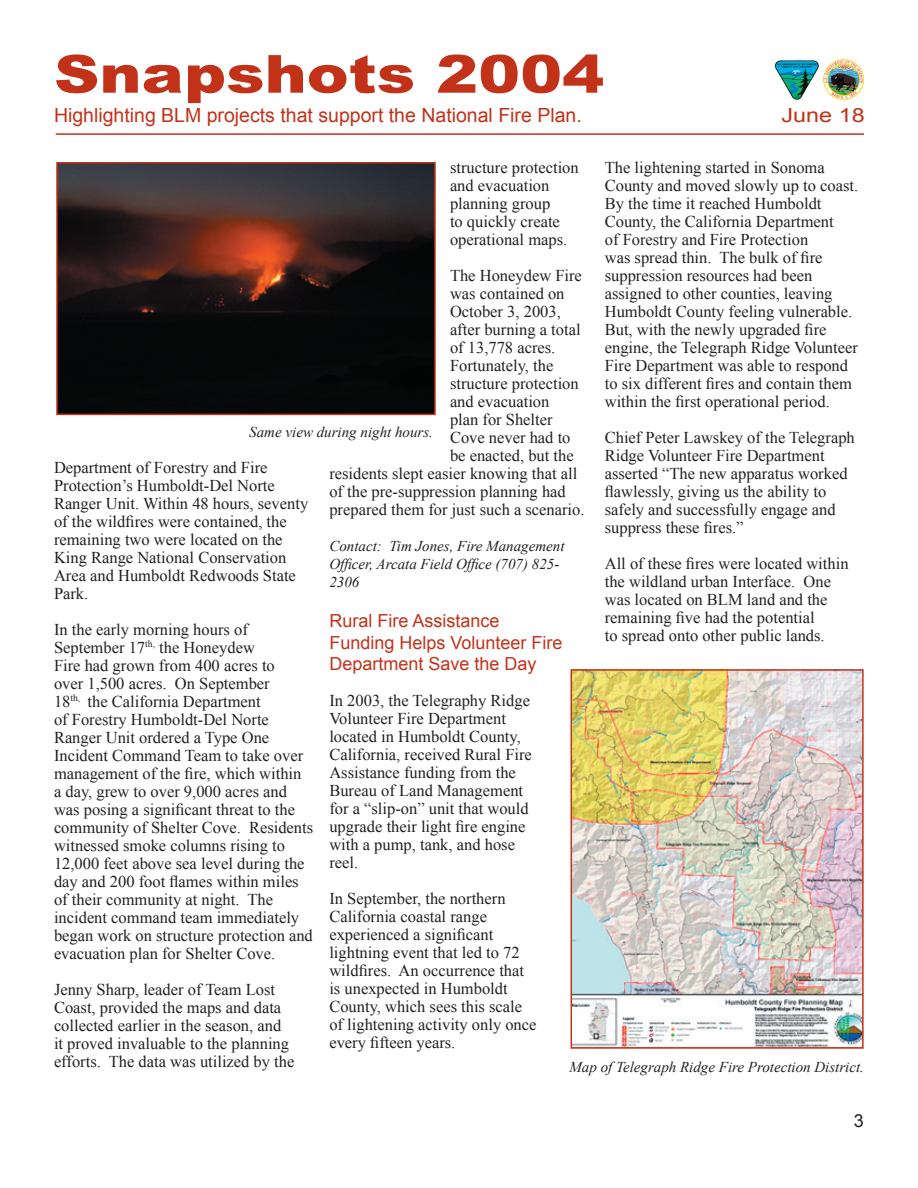
<style>
.page{position:relative;width:918px;height:1188px;background:#fff}
.page>*{position:absolute;margin:0;border:0;box-sizing:border-box;transform-origin:0 0}
.t1{font:900 52.5px "Arial";color:#c23219;scale:1.2 1}
.t2{font:19.5px "Arial";color:#c23219}
.t3{font:19.5px "Arial";color:#c23219;scale:1.2 1}
.t4{font:18px/21.6px "Arial";color:#c23219}
.t5{font:18px "Arial";color:#231f20}
.t6{font:16.5px/18px "Times New Roman";color:#231f20}
.t7{font:italic 15px/18px "Times New Roman";color:#231f20}
</style>
<div class="page">
<hr style="left:56px;top:133px;width:808px;height:2px;background:#c23219">
<img style="left:823px;top:59px;width:41px;height:41px">
<img style="left:775px;top:59px;width:43px;height:40px">
<img style="left:59px;top:165px;width:374px;height:247px">
<div style="left:56px;top:162px;width:380px;height:253px;border:2px solid #c23219"></div>
<img style="left:574px;top:672px;width:287px;height:374px">
<div style="left:571px;top:669px;width:293px;height:380px;border:2px solid #c23219"></div>
<h1 class="t1" style="left:54px;top:36px;width:460px">Snapshots 2004</h1>
<p class="t2" style="left:54px;top:102px;width:529px">Highlighting BLM projects that support the National Fire Plan.</p>
<p class="t3" style="left:782px;top:102px;width:71px">June 18</p>
<p class="t6" style="left:450px;top:159px;width:130px">structure protection and evacuation planning group<br>to quickly create operational maps.</p>
<p class="t6" style="left:450px;top:267px;width:133px">The Honeydew Fire</p>
<p class="t6" style="left:450px;top:285px;width:116px">was contained on</p>
<p class="t6" style="left:450px;top:303px;width:112px">October 3, 2003,</p>
<p class="t6" style="left:450px;top:321px;width:132px">after burning a total</p>
<p class="t6" style="left:450px;top:339px;width:107px">of 13,778 acres.</p>
<p class="t6" style="left:450px;top:357px;width:105px">Fortunately, the</p>
<p class="t6" style="left:450px;top:375px;width:130px">structure protection</p>
<p class="t6" style="left:450px;top:393px;width:101px">and evacuation</p>
<p class="t6" style="left:450px;top:411px;width:104px">plan for Shelter</p>
<p class="t6" style="left:450px;top:429px;width:122px">Cove never had to</p>
<p class="t6" style="left:450px;top:447px;width:125px">be enacted, but the</p>
<p class="t6" style="left:329px;top:465px;width:249px">residents slept easier knowing that all</p>
<p class="t6" style="left:329px;top:483px;width:238px">of the pre-suppression planning had</p>
<p class="t6" style="left:329px;top:501px;width:257px">prepared them for just such a scenario.</p>
<p class="t7" style="left:329px;top:537px;width:237px">Contact: Tim Jones, Fire Management<br>Officer, Arcata Field Office (707) 825-<br>2306</p>
<p class="t4" style="left:329px;top:610px;width:235px">Rural Fire Assistance<br>Funding Helps Volunteer Fire<br>Department Save the Day</p>
<p class="t6" style="left:329px;top:691px;width:204px">In 2003, the Telegraphy Ridge<br>Volunteer Fire Department located in Humboldt County,<br>California, received Rural Fire<br>Assistance funding from the<br>Bureau of Land Management for a “slip-on” unit that would upgrade their light fire engine with a pump, tank, and hose reel.</p>
<p class="t6" style="left:329px;top:889px;width:209px">In September, the northern<br>California coastal range experienced a significant lightning event that led to 72 wildfires. An occurrence that is unexpected in Humboldt<br>County, which sees this scale of lightening activity only once every fifteen years.</p>
<p class="t6" style="left:605px;top:159px;width:255px">The lightening started in Sonoma County and moved slowly up to coast.<br>By the time it reached Humboldt County, the California Department<br>of Forestry and Fire Protection<br>was spread thin. The bulk of fire suppression resources had been assigned to other counties, leaving Humboldt County feeling vulnerable.<br>But, with the newly upgraded fire engine, the Telegraph Ridge Volunteer Fire Department was able to respond to six different fires and contain them within the first operational period.</p>
<p class="t6" style="left:605px;top:429px;width:252px">Chief Peter Lawskey of the Telegraph Ridge Volunteer Fire Department asserted “The new apparatus worked flawlessly, giving us the ability to safely and successfully engage and suppress these fires.”</p>
<p class="t6" style="left:605px;top:555px;width:245px">All of these fires were located within the wildland urban Interface. One was located on BLM land and the remaining five had the potential<br>to spread onto other public lands.</p>
<p class="t7" style="left:249px;top:423px;width:185px">Same view during night hours.</p>
<p class="t6" style="left:54px;top:458px;width:256px">Department of Forestry and Fire<br>Protection’s Humboldt-Del Norte<br>Ranger Unit. Within 48 hours, seventy of the wildfires were contained, the remaining two were located on the<br>King Range National Conservation<br>Area and Humboldt Redwoods State<br>Park.</p>
<p class="t6" style="left:54px;top:620px;width:261px">In the early morning hours of September 17<sup>th,</sup> the Honeydew<br>Fire had grown from 400 acres to<br>over 1,500 acres. On September<br>18<sup>th,</sup> the California Department<br>of Forestry Humboldt-Del Norte Ranger Unit ordered a Type One Incident Command Team to take over management of the fire, which within<br>a day, grew to over 9,000 acres and was posing a significant threat to the community of Shelter Cove. Residents witnessed smoke columns rising to 12,000 feet above sea level during the day and 200 foot flames within miles of their community at night. The incident command team immediately began work on structure protection and evacuation plan for Shelter Cove.</p>
<p class="t6" style="left:54px;top:980px;width:242px">Jenny Sharp, leader of Team Lost Coast, provided the maps and data collected earlier in the season, and it proved invaluable to the planning efforts. The data was utilized by the</p>
<p class="t7" style="left:569px;top:1058px;width:296px">Map of Telegraph Ridge Fire Protection District.</p>
<p class="t5" style="left:854px;top:1108px;width:12px">3</p>
</div>
